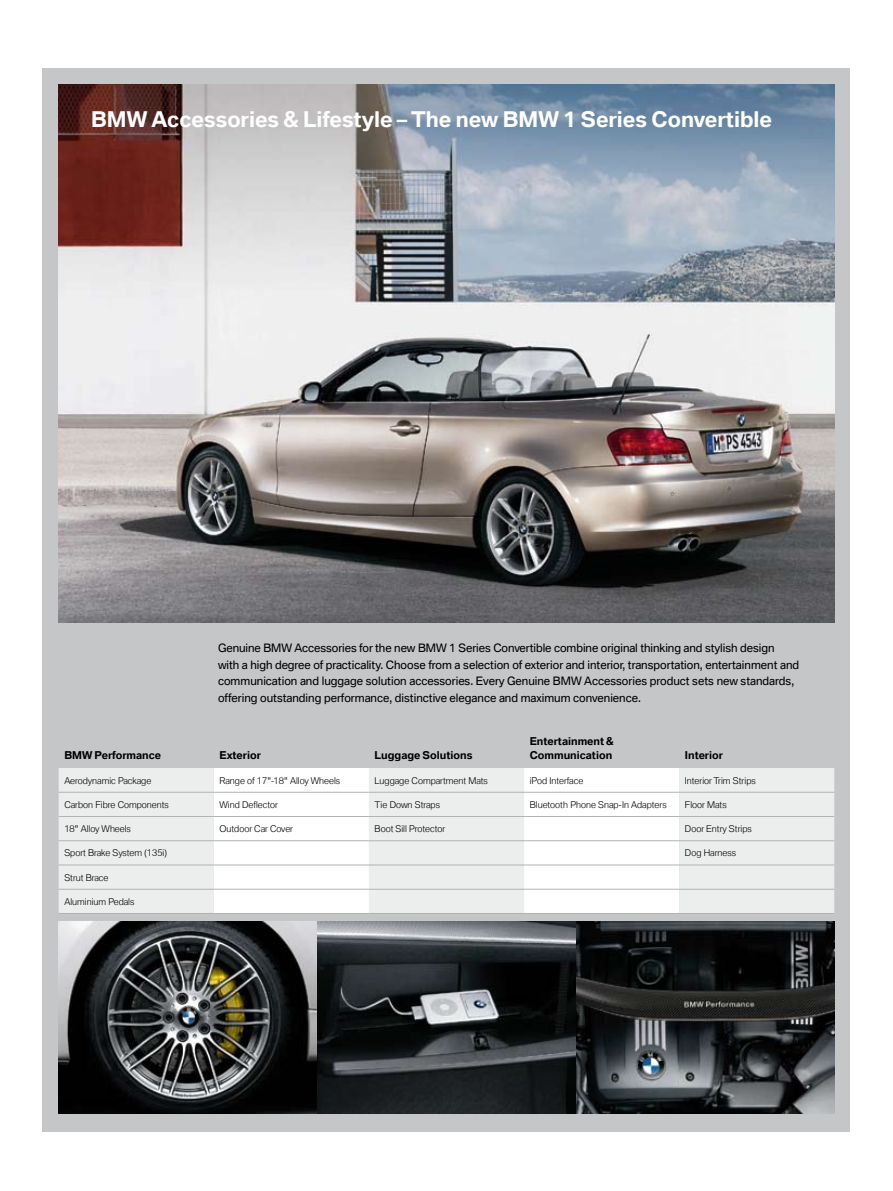
<style>
.page{position:relative;width:893px;height:1191px;background:#fff}
.page>*{position:absolute;margin:0;border:0;box-sizing:border-box;transform-origin:0 0}
.t1{font:300 21px "BMW Type";color:#fff}
.t2{font:11.25px/16.5px "BMW Type";color:#000}
.t3{font:300 10.5px/14.2px "BMW Type";color:#000}
.t4{font:300 9px "BMW Type";color:#000}
</style>
<div class="page">
<div style="left:43px;top:68px;width:807px;height:1063px;background:#c5c6c8"></div>
<img style="left:59px;top:921px;width:259px;height:192px">
<img style="left:318px;top:921px;width:258px;height:192px">
<img style="left:59px;top:84px;width:775px;height:538px">
<div style="left:59px;top:768px;width:775px;height:145px;background:#eceded"></div>
<svg style="left:214px;top:768px;width:465px;height:145px;background:#f7f8f8"></svg>
<hr style="left:214px;top:792px;width:155px;height:1px;background:#b1b3b4">
<hr style="left:214px;top:816px;width:155px;height:1px;background:#b1b3b4">
<hr style="left:214px;top:840px;width:155px;height:1px;background:#b1b3b4">
<hr style="left:214px;top:864px;width:155px;height:1px;background:#b1b3b4">
<hr style="left:214px;top:889px;width:155px;height:1px;background:#b1b3b4">
<hr style="left:214px;top:913px;width:155px;height:1px;background:#b1b3b4">
<hr style="left:59px;top:792px;width:155px;height:1px;background:#b1b3b4">
<hr style="left:59px;top:816px;width:155px;height:1px;background:#b1b3b4">
<hr style="left:59px;top:840px;width:155px;height:1px;background:#b1b3b4">
<hr style="left:59px;top:864px;width:155px;height:1px;background:#b1b3b4">
<hr style="left:59px;top:889px;width:155px;height:1px;background:#b1b3b4">
<hr style="left:59px;top:913px;width:155px;height:1px;background:#b1b3b4">
<hr style="left:369px;top:792px;width:155px;height:1px;background:#b1b3b4">
<hr style="left:369px;top:816px;width:155px;height:1px;background:#b1b3b4">
<hr style="left:369px;top:840px;width:155px;height:1px;background:#b1b3b4">
<hr style="left:369px;top:864px;width:155px;height:1px;background:#b1b3b4">
<hr style="left:369px;top:889px;width:155px;height:1px;background:#b1b3b4">
<hr style="left:369px;top:913px;width:155px;height:1px;background:#b1b3b4">
<hr style="left:524px;top:792px;width:155px;height:1px;background:#b1b3b4">
<hr style="left:524px;top:816px;width:155px;height:1px;background:#b1b3b4">
<hr style="left:524px;top:840px;width:155px;height:1px;background:#b1b3b4">
<hr style="left:524px;top:864px;width:155px;height:1px;background:#b1b3b4">
<hr style="left:524px;top:889px;width:155px;height:1px;background:#b1b3b4">
<hr style="left:524px;top:913px;width:155px;height:1px;background:#b1b3b4">
<hr style="left:679px;top:792px;width:155px;height:1px;background:#b1b3b4">
<hr style="left:679px;top:816px;width:155px;height:1px;background:#b1b3b4">
<hr style="left:679px;top:840px;width:155px;height:1px;background:#b1b3b4">
<hr style="left:679px;top:864px;width:155px;height:1px;background:#b1b3b4">
<hr style="left:679px;top:889px;width:155px;height:1px;background:#b1b3b4">
<hr style="left:679px;top:913px;width:155px;height:1px;background:#b1b3b4">
<img style="left:576px;top:921px;width:258px;height:192px">
<h1 class="t1" style="left:91px;top:105px;width:682px">BMW Accessories &amp; Lifestyle – The new BMW 1 Series Convertible</h1>
<p class="t2" style="left:218px;top:639px;width:583px">Genuine BMW Accessories for the new BMW 1 Series Convertible combine original thinking and stylish design<br>with a high degree of practicality. Choose from a selection of exterior and interior, transportation, entertainment and communication and luggage solution accessories. Every Genuine BMW Accessories product sets new standards, offering outstanding performance, distinctive elegance and maximum convenience.</p>
<p class="t3" style="left:64px;top:748px;width:98px">BMW Performance</p>
<p class="t3" style="left:219px;top:748px;width:43px">Exterior</p>
<p class="t3" style="left:375px;top:748px;width:99px">Luggage Solutions</p>
<p class="t3" style="left:530px;top:733px;width:85px">Entertainment &amp;<br>Communication</p>
<p class="t3" style="left:685px;top:748px;width:40px">Interior</p>
<p class="t4" style="left:64px;top:774px;width:88px">Aerodynamic Package</p>
<p class="t4" style="left:219px;top:774px;width:122px">Range of 17"-18" Alloy Wheels</p>
<p class="t4" style="left:375px;top:774px;width:115px">Luggage Compartment Mats</p>
<p class="t4" style="left:530px;top:774px;width:55px">iPod Interface</p>
<p class="t4" style="left:685px;top:774px;width:72px">Interior Trim Strips</p>
<p class="t4" style="left:64px;top:798px;width:106px">Carbon Fibre Components</p>
<p class="t4" style="left:220px;top:798px;width:60px">Wind Deflector</p>
<p class="t4" style="left:375px;top:798px;width:67px">Tie Down Straps</p>
<p class="t4" style="left:530px;top:798px;width:138px">Bluetooth Phone Snap-In Adapters</p>
<p class="t4" style="left:685px;top:798px;width:43px">Floor Mats</p>
<p class="t4" style="left:64px;top:822px;width:68px">18" Alloy Wheels</p>
<p class="t4" style="left:220px;top:822px;width:75px">Outdoor Car Cover</p>
<p class="t4" style="left:375px;top:822px;width:72px">Boot Sill Protector</p>
<p class="t4" style="left:685px;top:822px;width:68px">Door Entry Strips</p>
<p class="t4" style="left:64px;top:847px;width:104px">Sport Brake System (135i)</p>
<p class="t4" style="left:685px;top:847px;width:53px">Dog Harness</p>
<p class="t4" style="left:64px;top:871px;width:46px">Strut Brace</p>
<p class="t4" style="left:64px;top:895px;width:72px">Aluminium Pedals</p>
</div>
